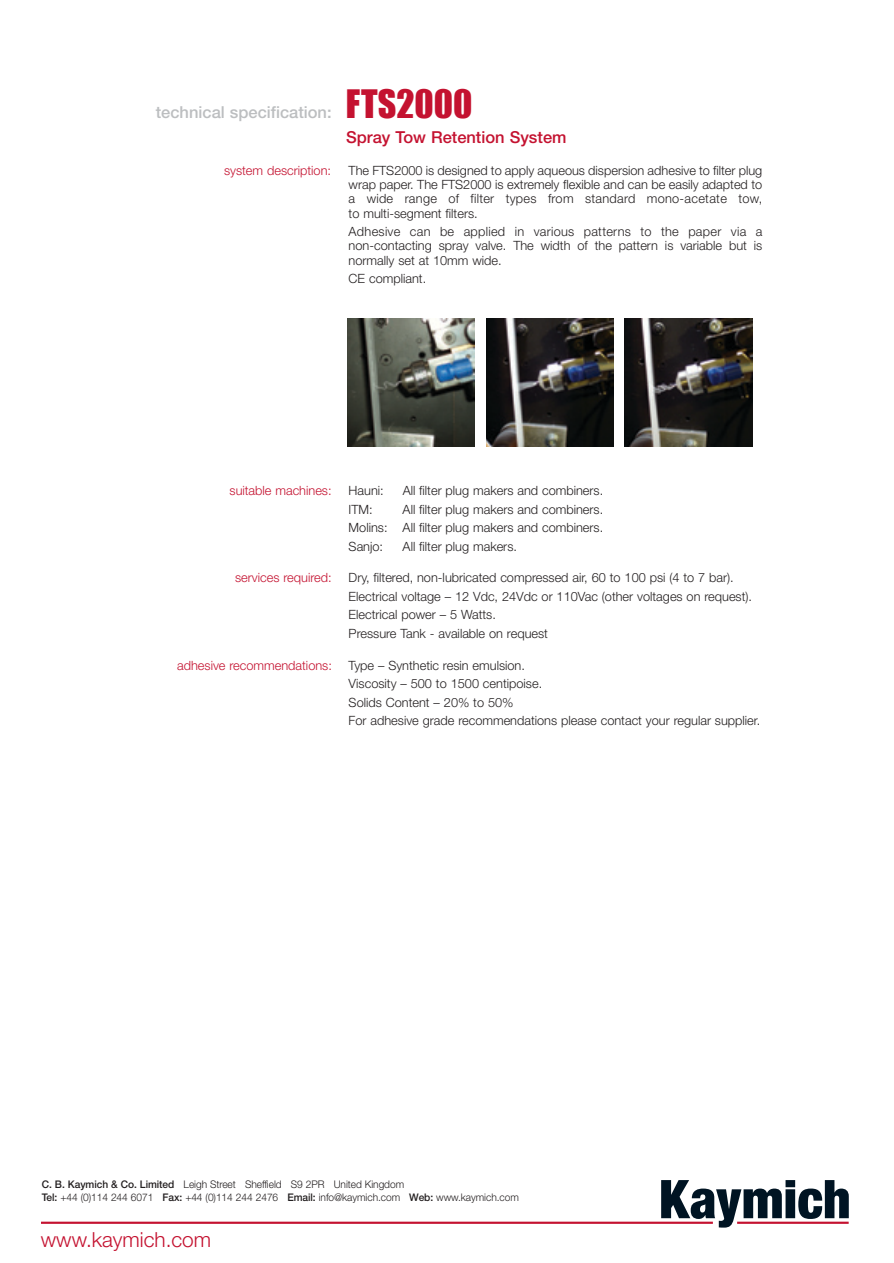
<style>
.page{position:relative;width:894px;height:1263px;background:#fff}
.page>*{position:absolute;margin:0;border:0;box-sizing:border-box;transform-origin:0 0}
.t1{font:36px "Impact";color:#c41230}
.t2{font:300 20.85px "Helvetica Neue";color:#c41230}
.t3{font:500 16.5px "Helvetica Neue";color:#c41230}
.t4{font:500 16.5px "Helvetica Neue";color:#bcbec0}
.t5{font:300 12.75px/18.5px "Helvetica Neue";color:#231f20;text-align:justify}
.t6{font:300 12.75px "Helvetica Neue";color:#c41230}
.t7{font:300 10.5px/12.6px "Helvetica Neue";letter-spacing:-.005em;color:#231f20}
.s1{font-weight:500}
</style>
<div class="page">
<svg style="left:661px;top:1180px;width:188px;height:48px"></svg>
<hr style="left:737px;top:1222px;width:112px;height:2px;background:#c41230">
<hr style="left:41px;top:1222px;width:672px;height:2px;background:#c41230">
<img style="left:347px;top:319px;width:128px;height:127px">
<img style="left:486px;top:319px;width:128px;height:127px">
<img style="left:625px;top:319px;width:128px;height:127px">
<p class="t4" style="left:156px;top:106px;width:177px">technical specification:</p>
<h1 class="t1" style="left:346px;top:82px;width:128px">FTS2000</h1>
<p class="t3" style="left:346px;top:131px;width:222px">Spray Tow Retention System</p>
<p class="t6" style="left:224px;top:166px;width:109px">system description:</p>
<p class="t5" style="left:349px;top:164px;width:415px;line-height:14.2px">The FTS2000 is designed to apply aqueous dispersion adhesive to filter plug wrap paper. The FTS2000 is extremely flexible and can be easily adapted to a wide range of filter types from standard mono-acetate tow, to multi-segment filters.</p>
<p class="t5" style="left:349px;top:226px;width:415px;line-height:14.2px">Adhesive can be applied in various patterns to the paper via a non-contacting spray valve. The width of the pattern is variable but is normally set at 10mm wide.</p>
<p class="t5" style="left:349px;top:270px;width:79px">CE compliant.</p>
<p class="t6" style="left:230px;top:486px;width:104px">suitable machines:</p>
<p class="t5" style="left:349px;top:483px;width:37px">Hauni:</p>
<p class="t5" style="left:403px;top:483px;width:202px">All filter plug makers and combiners.</p>
<p class="t5" style="left:349px;top:501px;width:26px">ITM:</p>
<p class="t5" style="left:349px;top:501px;width:256px;text-indent:54px">All filter plug makers and combiners.<br>Molins: All filter plug makers and combiners.<br>Sanjo:</p>
<p class="t5" style="left:403px;top:538px;width:116px">All filter plug makers.</p>
<p class="t6" style="left:235px;top:573px;width:98px">services required:</p>
<p class="t5" style="left:349px;top:570px;width:405px;text-align:left">Dry, filtered, non-lubricated compressed air, 60 to 100 psi (4 to 7 bar).<br>Electrical voltage – 12 Vdc, 24Vdc or 110Vac (other voltages on request).<br>Electrical power – 5 Watts.<br>Pressure Tank - available on request</p>
<p class="t6" style="left:177px;top:661px;width:156px">adhesive recommendations:</p>
<p class="t5" style="left:349px;top:657px;width:413px;text-align:left">Type – Synthetic resin emulsion.<br>Viscosity – 500 to 1500 centipoise.<br>Solids Content – 20% to 50%<br>For adhesive grade recommendations please contact your regular supplier.</p>
<p class="t7" style="left:42px;top:1179px;width:479px"><span class="s1">C. B. Kaymich &amp; Co. Limited</span> Leigh Street Sheffield S9 2PR United Kingdom<br><span class="s1">Tel:</span> +44 (0)114 244 6071 <span class="s1">Fax:</span> +44 (0)114 244 2476 <span class="s1">Email:</span> info@kaymich.com <span class="s1">Web:</span> www.kaymich.com</p>
<h2 class="t2" style="left:41px;top:1232px;width:172px">www.kaymich.com</h2>
</div>
